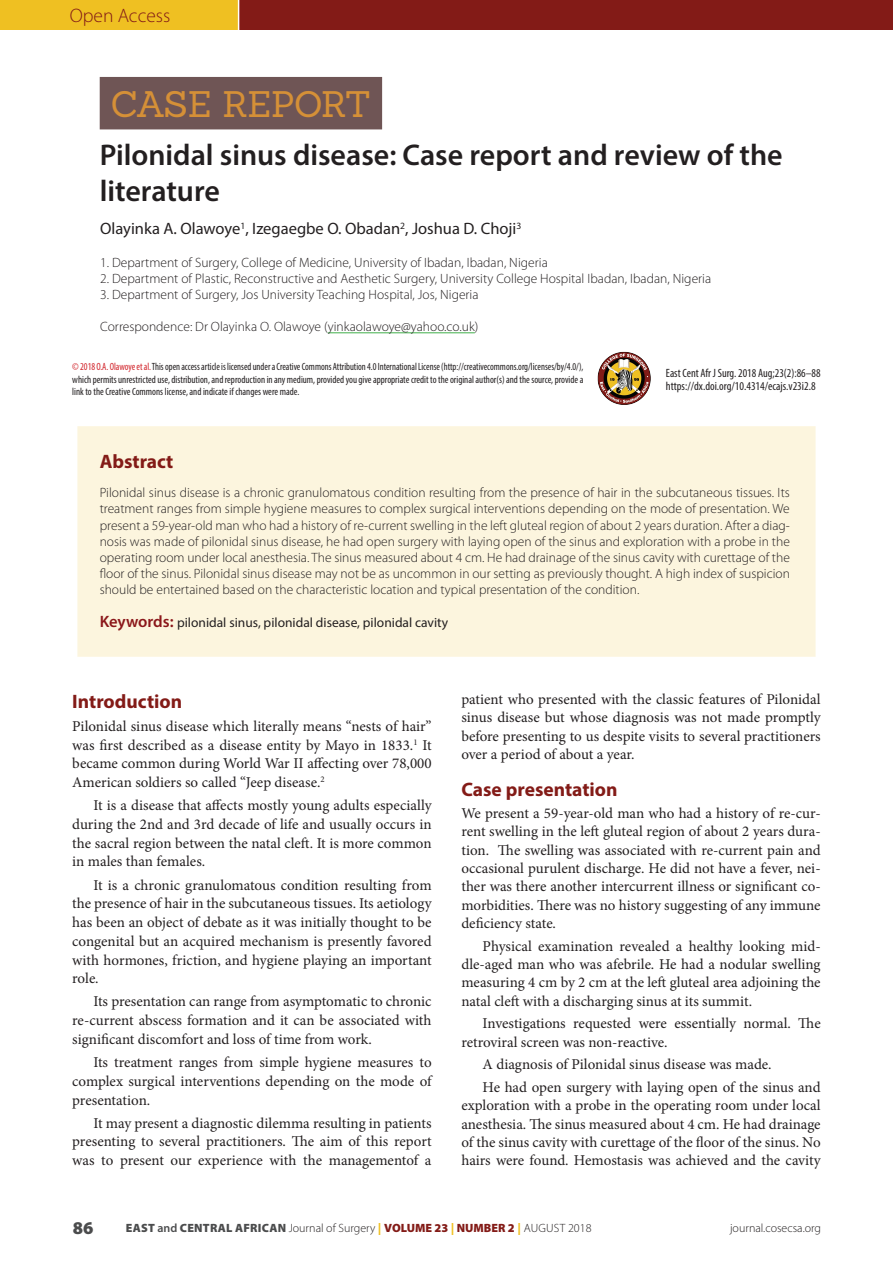
<style>
.page{position:relative;width:893px;height:1263px;background:#fff}
.page>*{position:absolute;margin:0;border:0;box-sizing:border-box;transform-origin:0 0}
.ECAJS_Article_Title{font:36px "Sanchez";letter-spacing:-.03em;color:#d59037}
.ECAJS_Article_Type_H{font:600 30px/36px "Myriad Pro";color:#231f20}
.ECAJS_Heading_1{font:700 19.5px "Myriad Pro";color:#831b17}
.t1{font:300 19.5px "Myriad Pro";color:#831b17}
.t2{font:900 18px "Myriad Pro";color:#4b4c4d}
.ECAJS_Author_Name{font:16.5px "Myriad Pro";color:#231f20}
.ECAJS_Body_Text_Inde{font:15px/18.8px "Minion Pro";color:#231f20;text-align:justify}
.ECAJS_Body_Text{font:15px/18.3px "Minion Pro";color:#231f20;text-align:justify}
.ECAJS_Abstract_Text{font:300 13.5px/16.2px "Myriad Pro";color:#231f20;text-align:justify}
.ECAJS_Author_Institu{font:300 13.5px "Myriad Pro";color:#231f20}
.ECAJS_Heading_2{font:13.5px "Myriad Pro";color:#231f20}
.t3{font:300 12px "Myriad Pro";color:#231f20}
.ECAJS_Copyright_Text{font:condensed 12px "Myriad Pro";color:#231f20}
.ECAJS_Copyright_Text-2{font:condensed 10.5px/12.6px "Myriad Pro";color:#231f20;text-align:justify;scale:.93 1}
.s1{color:#d1232a}
.s2{font-weight:600;font-size:16.5px;color:#8b171a}
.s3{font-weight:900;color:#4b4c4d}
.s4{font-weight:600;color:#4b4c4d}
.s5{font-weight:900;color:#efc022}
.s6{font-weight:900;color:#831b17}
</style>
<div class="page">
<div style="left:239px;top:0;width:654px;height:30px;background:#831b17"></div>
<div style="left:0;top:0;width:238px;height:30px;background:#efc022"></div>
<div style="left:77px;top:426px;width:739px;height:231px;background:#fcf5de"></div>
<div style="left:100px;top:77px;width:282px;height:52px;background:#6f5555"></div>
<hr style="left:328px;top:332px;width:147px;height:1px;background:#40ae49">
<img style="left:598px;top:351px;width:53px;height:54px">
<h3 class="t1" style="left:70px;top:4px;width:102px">Open Access</h3>
<p class="ECAJS_Article_Title" style="left:111px;top:81px;width:261px">CASE REPORT</p>
<p class="ECAJS_Article_Type_H" style="left:100px;top:137px;width:684px">Pilonidal sinus disease: Case report and review of the literature</p>
<p class="ECAJS_Author_Name" style="left:100px;top:219px;width:423px">Olayinka A. Olawoye<sup>1</sup>, Izegaegbe O. Obadan<sup>2</sup>, Joshua D. Choji<sup>3</sup></p>
<p class="ECAJS_Author_Institu" style="left:100px;top:254px;width:449px">1. Department of Surgery, College of Medicine, University of Ibadan, Ibadan, Nigeria</p>
<p class="ECAJS_Author_Institu" style="left:100px;top:270px;width:613px">2. Department of Plastic, Reconstructive and Aesthetic Surgery, University College Hospital Ibadan, Ibadan, Nigeria</p>
<p class="ECAJS_Author_Institu" style="left:100px;top:286px;width:380px">3. Department of Surgery, Jos University Teaching Hospital, Jos, Nigeria</p>
<p class="ECAJS_Author_Institu" style="left:100px;top:319px;width:380px">Correspondence: Dr Olayinka O. Olawoye (yinkaolawoye@yahoo.co.uk)</p>
<p class="ECAJS_Copyright_Text-2" style="left:72px;top:360px;width:551px"><span class="s1">© 2018 O.A. Olawoye et al.</span> This open access article is licensed under a Creative Commons Attribution 4.0 International License (http://creativecommons.org/licenses/by/4.0/), which permits unrestricted use, distribution, and reproduction in any medium, provided you give appropriate credit to the original author(s) and the source, provide a link to the Creative Commons license, and indicate if changes were made.</p>
<p class="ECAJS_Copyright_Text" style="left:666px;top:365px;width:156px">East Cent Afr J Surg. 2018 Aug;23(2):86–88</p>
<p class="ECAJS_Copyright_Text" style="left:666px;top:379px;width:151px">https://dx.doi.org/10.4314/ecajs.v23i2.8</p>
<p class="ECAJS_Heading_1" style="left:100px;top:449px;width:75px">Abstract</p>
<p class="ECAJS_Abstract_Text" style="left:100px;top:484px;width:692px">Pilonidal sinus disease is a chronic granulomatous condition resulting from the presence of hair in the subcutaneous tissues. Its treatment ranges from simple hygiene measures to complex surgical interventions depending on the mode of presentation. We present a 59-year-old man who had a history of re-current swelling in the left gluteal region of about 2 years duration. After a diag&shy;nosis was made of pilonidal sinus disease, he had open surgery with laying open of the sinus and exploration with a probe in the operating room under local anesthesia. The sinus measured about 4 cm. He had drainage of the sinus cavity with curettage of the floor of the sinus. Pilonidal sinus disease may not be as uncommon in our setting as previously thought. A high index of suspicion should be entertained based on the characteristic location and typical presentation of the condition.</p>
<p class="ECAJS_Heading_2" style="left:100px;top:614px;width:350px"><span class="s2">Keywords:</span> pilonidal sinus, pilonidal disease, pilonidal cavity</p>
<p class="ECAJS_Heading_1" style="left:72px;top:688px;width:111px">Introduction</p>
<p class="ECAJS_Body_Text" style="left:72px;top:717px;width:361px;line-height:18.8px">Pilonidal sinus disease which literally means “nests of hair” was first described as a disease entity by Mayo in 1833.<sup>1</sup> It became common during World War II affecting over 78,000<br>American soldiers so called “Jeep disease.<sup>2</sup></p>
<p class="ECAJS_Body_Text_Inde" style="left:72px;top:796px;width:361px;text-indent:21px">It is a disease that affects mostly young adults especially during the 2nd and 3rd decade of life and usually occurs in the sacral region between the natal cleft. It is more common in males than females.</p>
<p class="ECAJS_Body_Text_Inde" style="left:72px;top:875px;width:361px;text-indent:21px">It is a chronic granulomatous condition resulting from the presence of hair in the subcutaneous tissues. Its aetiology has been an object of debate as it was initially thought to be congenital but an acquired mechanism is presently favored with hormones, friction, and hygiene playing an important role.</p>
<p class="ECAJS_Body_Text_Inde" style="left:72px;top:992px;width:361px;text-indent:21px">Its presentation can range from asymptomatic to chronic re-current abscess formation and it can be associated with significant discomfort and loss of time from work.</p>
<p class="ECAJS_Body_Text_Inde" style="left:72px;top:1053px;width:361px;text-indent:21px">Its treatment ranges from simple hygiene measures to complex surgical interventions depending on the mode of presentation.</p>
<p class="ECAJS_Body_Text_Inde" style="left:72px;top:1113px;width:361px;text-indent:21px">It may present a diagnostic dilemma resulting in patients presenting to several practitioners. The aim of this report was to present our experience with the managementof a</p>
<p class="ECAJS_Body_Text_Inde" style="left:461px;top:690px;width:361px;line-height:18.3px">patient who presented with the classic features of Pilonidal sinus disease but whose diagnosis was not made promptly before presenting to us despite visits to several practitioners over a period of about a year.</p>
<p class="ECAJS_Heading_1" style="left:461px;top:776px;width:158px">Case presentation</p>
<p class="ECAJS_Body_Text" style="left:461px;top:804px;width:361px">We present a 59-year-old man who had a history of re-cur&shy;rent swelling in the left gluteal region of about 2 years dura&shy;tion. The swelling was associated with re-current pain and occasional purulent discharge. He did not have a fever, nei&shy;ther was there another intercurrent illness or significant co&shy;morbidities. There was no history suggesting of any immune deficiency state.</p>
<p class="ECAJS_Body_Text_Inde" style="left:461px;top:937px;width:361px;line-height:18.3px;text-indent:21px">Physical examination revealed a healthy looking mid&shy;dle-aged man who was afebrile. He had a nodular swelling measuring 4 cm by 2 cm at the left gluteal area adjoining the natal cleft with a discharging sinus at its summit.</p>
<p class="ECAJS_Body_Text_Inde" style="left:461px;top:1014px;width:361px;line-height:18.3px;text-indent:21px">Investigations requested were essentially normal. The retroviral screen was non-reactive.</p>
<p class="ECAJS_Body_Text_Inde" style="left:483px;top:1055px;width:290px">A diagnosis of Pilonidal sinus disease was made.</p>
<p class="ECAJS_Body_Text_Inde" style="left:461px;top:1078px;width:361px;line-height:18.3px;text-indent:21px">He had open surgery with laying open of the sinus and exploration with a probe in the operating room under local anesthesia. The sinus measured about 4 cm. He had drainage of the sinus cavity with curettage of the floor of the sinus. No hairs were found. Hemostasis was achieved and the cavity</p>
<p class="t2" style="left:73px;top:1216px;width:22px">86</p>
<p class="t3" style="left:126px;top:1221px;width:467px"><span class="s3">EAST</span> <span class="s4">and</span> <span class="s3">CENTRAL AFRICAN</span> Journal of Surgery <span class="s5">|</span> <span class="s6">VOLUME 23</span> <span class="s5">|</span> <span class="s6">NUMBER 2</span> <span class="s5">|</span> AUGUST 2018</p>
<p class="t3" style="left:730px;top:1221px;width:93px">journal.cosecsa.org</p>
</div>
